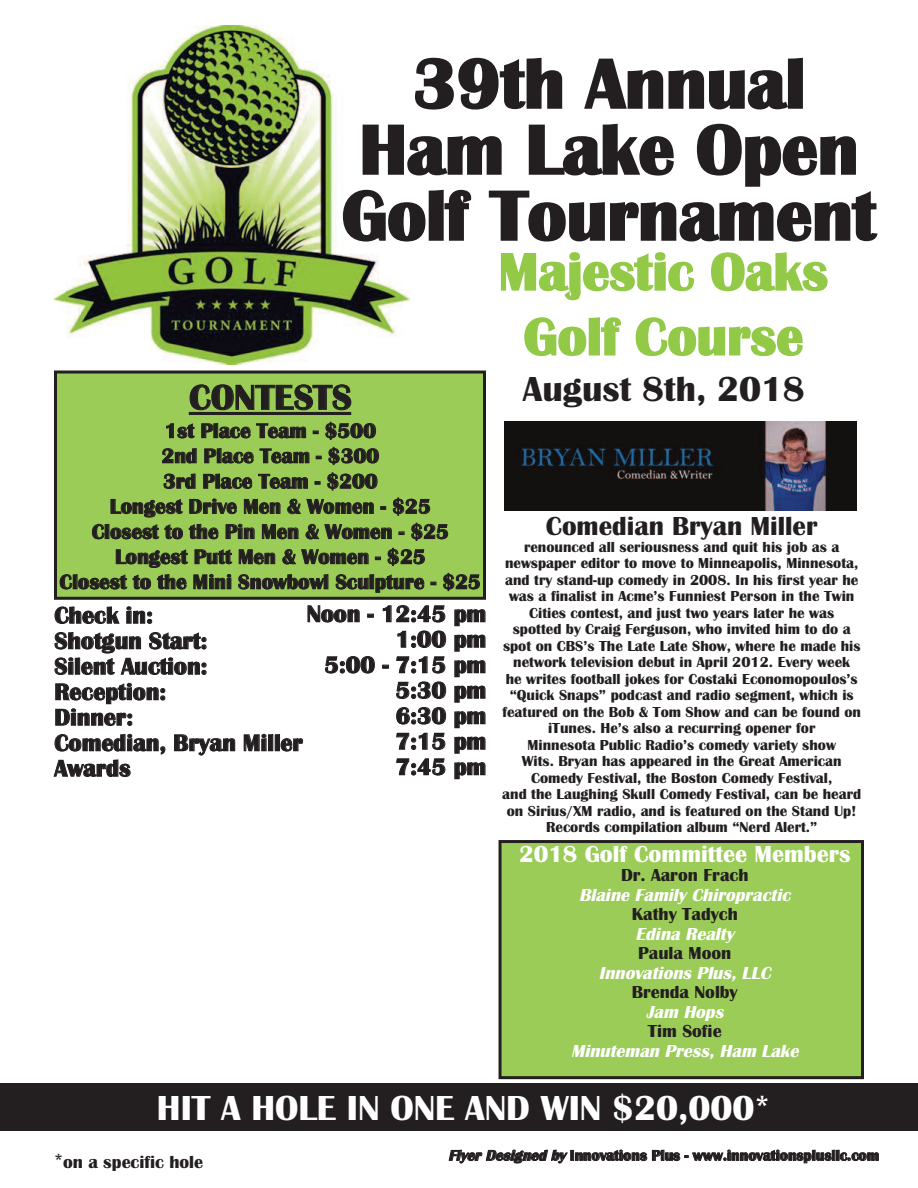
<style>
.page{position:relative;width:918px;height:1188px;background:#fff}
.page>*{position:absolute;margin:0;border:0;box-sizing:border-box;transform-origin:0 0}
.t1{font:700 72px/66px "Britannic";color:#231f20;text-align:center}
.t2{font:700 54px/64.8px "Britannic";color:#92c947;text-align:center}
.t3{font:700 36px "Britannic";color:#fff}
.t4{font:700 36px "Britannic";color:#231f20}
.t5{font:700 27px "Britannic";color:#231f20}
.t6{font:700 24px/25.5px "Britannic";color:#231f20}
.t7{font:700 24px "Britannic";color:#fff}
.t8{font:700 21px/25.2px "Britannic";color:#231f20;text-align:center}
.t9{font:italic 700 18px "Britannic";color:#fff}
.t10{font:700 18px "Britannic";color:#231f20}
.t11{font:700 15px/16.5px "Britannic";color:#231f20;text-align:center}
.s1{font-size:21px}
.s2{font-style:italic}
</style>
<div class="page">
<div style="left:1px;top:1084px;width:917px;height:47px;background:#231f20"></div>
<img style="left:54px;top:25px;width:356px;height:339px">
<div style="left:56px;top:372px;width:428px;height:226px;background:#9bcc58"></div>
<div style="left:54px;top:371px;width:432px;height:229px;border:3px solid #231f20"></div>
<hr style="left:189px;top:412px;width:162px;height:3px;background:#231f20">
<div style="left:498px;top:421px;width:366px;height:91px;background:linear-gradient(to bottom,#fff,#fff)"></div>
<img style="left:504px;top:422px;width:353px;height:88px">
<div style="left:500px;top:842px;width:362px;height:236px;background:#9bcc58"></div>
<div style="left:499px;top:840px;width:365px;height:239px;border:3px solid #231f20"></div>
<h1 class="t1" style="left:342px;top:50px;width:536px">39th Annual<br>Ham Lake Open<br>Golf Tournament</h1>
<h3 class="t4" style="left:189px;top:376px;width:164px">CONTESTS</h3>
<h3 class="t8" style="left:60px;top:418px;width:423px">1st Place Team - $500<br>2nd Place Team - $300<br>3rd Place Team - $200<br>Longest Drive Men &amp; Women - $25<br>Closest to the Pin Men &amp; Women - $25<br>Longest Putt Men &amp; Women - $25<br>Closest to the Mini Snowbowl Sculpture - $25</h3>
<h3 class="t6" style="left:54px;top:602px;width:250px">Check in:<br>Shotgun Start:<br>Silent Auction:<br>Reception:<br>Dinner:<br>Comedian, Bryan Miller<br>Awards</h3>
<h3 class="t6" style="left:307px;top:601px;width:181px;text-align:right">Noon - 12:45 pm<br>1:00 pm<br>5:00 - 7:15 pm<br>5:30 pm<br>6:30 pm<br>7:15 pm<br>7:45 pm</h3>
<h2 class="t2" style="left:499px;top:239px;width:331px">Majestic Oaks<br>Golf Course</h2>
<h3 class="t4" style="left:523px;top:367px;width:284px">August 8th, 2018</h3>
<h3 class="t5" style="left:546px;top:510px;width:273px">Comedian Bryan Miller</h3>
<p class="t11" style="left:502px;top:538px;width:360px">renounced all seriousness and quit his job as a newspaper editor to move to Minneapolis, Minnesota, and try stand-up comedy in 2008. In his first year he was a finalist in Acme’s Funniest Person in the Twin Cities contest, and just two years later he was<br>spotted by Craig Ferguson, who invited him to do a spot on CBS’s The Late Late Show, where he made his network television debut in April 2012. Every week<br>he writes football jokes for Costaki Economopoulos’s “Quick Snaps” podcast and radio segment, which is featured on the Bob &amp; Tom Show and can be found on iTunes. He’s also a recurring opener for<br>Minnesota Public Radio’s comedy variety show<br>Wits. Bryan has appeared in the Great American Comedy Festival, the Boston Comedy Festival,<br>and the Laughing Skull Comedy Festival, can be heard on Sirius/XM radio, and is featured on the Stand Up!<br>Records compilation album “Nerd Alert.”</p>
<h3 class="t7" style="left:519px;top:839px;width:333px">2018 Golf Committee Members</h3>
<p class="t10" style="left:621px;top:864px;width:129px">Dr. Aaron Frach</p>
<p class="t9" style="left:579px;top:884px;width:217px">Blaine Family Chiropractic</p>
<p class="t10" style="left:632px;top:903px;width:108px">Kathy Tadych</p>
<p class="t9" style="left:636px;top:923px;width:100px">Edina Realty</p>
<p class="t10" style="left:638px;top:942px;width:95px">Paula Moon</p>
<p class="t9" style="left:599px;top:962px;width:178px">Innovations Plus, LLC</p>
<p class="t10" style="left:632px;top:981px;width:108px">Brenda Nolby</p>
<p class="t9" style="left:646px;top:1001px;width:83px">Jam Hops</p>
<p class="t10" style="left:648px;top:1020px;width:75px">Tim Sofie</p>
<p class="t9" style="left:571px;top:1040px;width:233px">Minuteman Press, Ham Lake</p>
<h3 class="t3" style="left:157px;top:1087px;width:614px">HIT A HOLE IN ONE AND WIN $20,000*</h3>
<p class="t10" style="left:54px;top:1151px;width:151px"><span class="s1">*</span>on a specific hole</p>
<p class="t11" style="left:448px;top:1147px;width:432px"><span class="s2">Flyer Designed by</span> Innovations Plus - www.innovationsplusllc.com</p>
</div>
